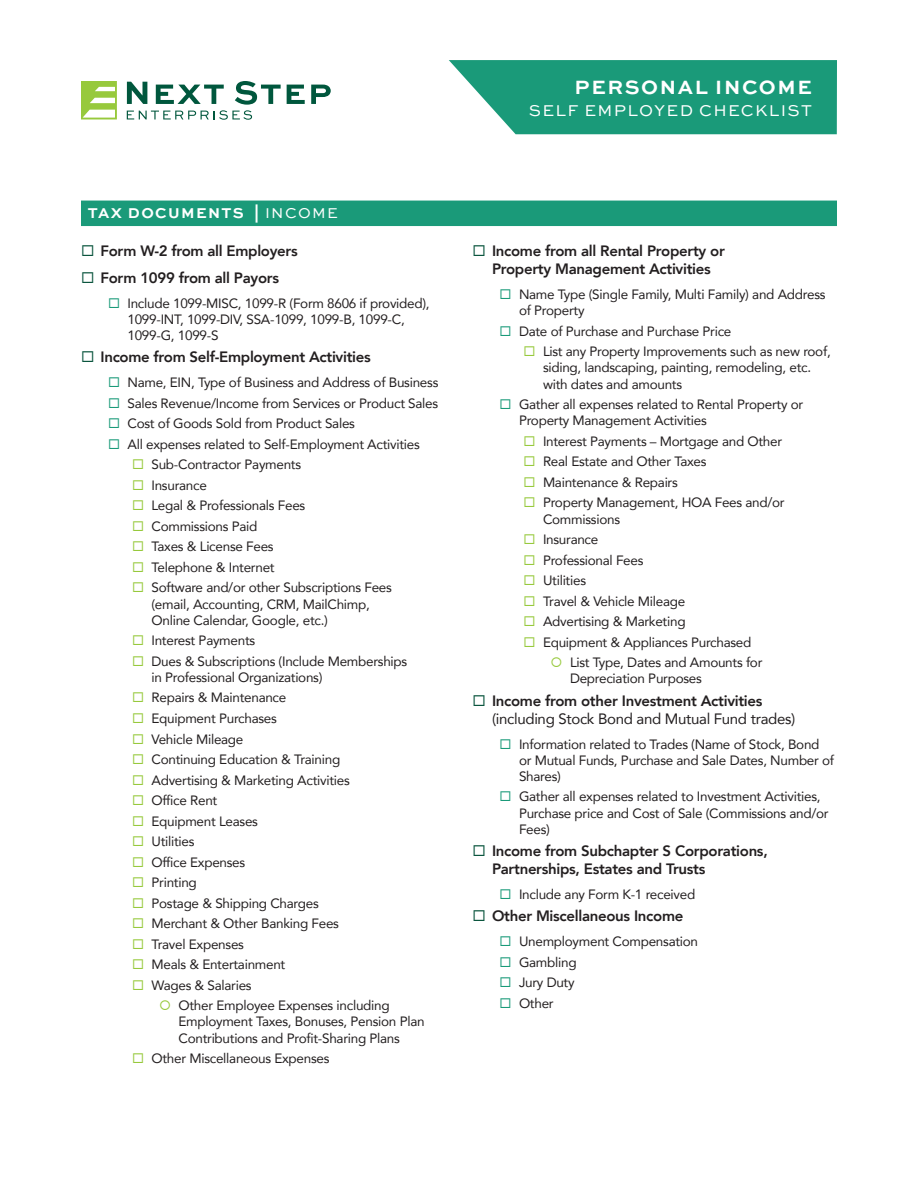
<style>
.page{position:relative;width:918px;height:1188px;background:#fff}
.page>*{position:absolute;margin:0;border:0;box-sizing:border-box;transform-origin:0 0}
.t1{font:700 20.25px "Sweet Sans";letter-spacing:.08em;color:#fff}
.t2{font:16.5px "Sweet Sans";letter-spacing:.08em;color:#fff}
.t3{font:800 15px/18px "Avenir";letter-spacing:-.02em;color:#231f20}
.t4{font:15px/18px "Avenir";letter-spacing:-.02em;color:#231f20}
.Main_Category{font:700 15px "Sweet Sans";letter-spacing:.09em;color:#fff}
.t5{font:13.5px/16.2px "Avenir";letter-spacing:-.02em;color:#231f20}
.s1{font-weight:400}
.s2{font-weight:800}
</style>
<div class="page">
<svg style="left:81px;top:81px;width:36px;height:38px"></svg>
<svg style="left:287px;top:85px;width:18px;height:19px"></svg>
<svg style="left:311px;top:85px;width:20px;height:19px"></svg>
<svg style="left:127px;top:81px;width:154px;height:39px"></svg>
<div style="left:81px;top:201px;width:756px;height:25px;background:#1a9a79"></div>
<svg style="left:449px;top:60px;width:388px;height:74px;background:#2da284"></svg>
<p class="Main_Category" style="left:88px;top:204px;width:252px">TAX DOCUMENTS | <span class="s1">INCOME</span></p>
<p class="t3" style="left:100px;top:242px;width:199px">Form W-2 from all Employers</p>
<p class="t3" style="left:100px;top:269px;width:180px">Form 1099 from all Payors</p>
<p class="t5" style="left:128px;top:294px;width:304px">Include 1099-MISC, 1099-R (Form 8606 if provided),<br>1099-INT, 1099-DIV, SSA-1099, 1099-B, 1099-C,<br>1099-G, 1099-S</p>
<p class="t3" style="left:100px;top:348px;width:272px">Income from Self-Employment Activities</p>
<p class="t5" style="left:128px;top:374px;width:312px">Name, EIN, Type of Business and Address of Business</p>
<p class="t5" style="left:128px;top:394px;width:312px">Sales Revenue/Income from Services or Product Sales</p>
<p class="t5" style="left:128px;top:415px;width:229px">Cost of Goods Sold from Product Sales</p>
<p class="t5" style="left:128px;top:436px;width:294px">All expenses related to Self-Employment Activities</p>
<p class="t5" style="left:152px;top:456px;width:151px">Sub-Contractor Payments</p>
<p class="t5" style="left:152px;top:477px;width:57px">Insurance</p>
<p class="t5" style="left:152px;top:497px;width:155px">Legal &amp; Professionals Fees</p>
<p class="t5" style="left:152px;top:518px;width:107px">Commissions Paid</p>
<p class="t5" style="left:152px;top:538px;width:124px">Taxes &amp; License Fees</p>
<p class="t5" style="left:152px;top:559px;width:125px">Telephone &amp; Internet</p>
<p class="t5" style="left:152px;top:579px;width:242px">Software and/or other Subscriptions Fees (email, Accounting, CRM, MailChimp,<br>Online Calendar, Google, etc.)</p>
<p class="t5" style="left:152px;top:632px;width:105px">Interest Payments</p>
<p class="t5" style="left:152px;top:653px;width:257px">Dues &amp; Subscriptions (Include Memberships in Professional Organizations)</p>
<p class="t5" style="left:152px;top:689px;width:136px">Repairs &amp; Maintenance</p>
<p class="t5" style="left:152px;top:710px;width:127px">Equipment Purchases</p>
<p class="t5" style="left:152px;top:730px;width:93px">Vehicle Mileage</p>
<p class="t5" style="left:152px;top:751px;width:190px">Continuing Education &amp; Training</p>
<p class="t5" style="left:152px;top:771px;width:200px">Advertising &amp; Marketing Activities</p>
<p class="t5" style="left:152px;top:792px;width:67px">Office Rent</p>
<p class="t5" style="left:152px;top:812px;width:108px">Equipment Leases</p>
<p class="t5" style="left:152px;top:833px;width:45px">Utilities</p>
<p class="t5" style="left:152px;top:853px;width:95px">Office Expenses</p>
<p class="t5" style="left:152px;top:874px;width:47px">Printing</p>
<p class="t5" style="left:152px;top:895px;width:169px">Postage &amp; Shipping Charges</p>
<p class="t5" style="left:152px;top:915px;width:189px">Merchant &amp; Other Banking Fees</p>
<p class="t5" style="left:152px;top:936px;width:94px">Travel Expenses</p>
<p class="t5" style="left:152px;top:956px;width:135px">Meals &amp; Entertainment</p>
<p class="t5" style="left:152px;top:977px;width:102px">Wages &amp; Salaries</p>
<p class="t5" style="left:178px;top:997px;width:248px">Other Employee Expenses including<br>Employment Taxes, Bonuses, Pension Plan<br>Contributions and Profit-Sharing Plans</p>
<p class="t5" style="left:152px;top:1050px;width:180px">Other Miscellaneous Expenses</p>
<p class="t1" style="left:575px;top:75px;width:239px">PERSONAL INCOME</p>
<p class="t2" style="left:529px;top:101px;width:285px">SELF EMPLOYED CHECKLIST</p>
<p class="t3" style="left:492px;top:242px;width:234px">Income from all Rental Property or<br>Property Management Activities</p>
<p class="t5" style="left:519px;top:286px;width:308px">Name Type (Single Family, Multi Family) and Address of Property</p>
<p class="t5" style="left:519px;top:322px;width:214px">Date of Purchase and Purchase Price</p>
<p class="t5" style="left:543px;top:343px;width:289px">List any Property Improvements such as new roof, siding, landscaping, painting, remodeling, etc. with dates and amounts</p>
<p class="t5" style="left:519px;top:396px;width:286px">Gather all expenses related to Rental Property or<br>Property Management Activities</p>
<p class="t5" style="left:543px;top:433px;width:241px">Interest Payments – Mortgage and Other</p>
<p class="t5" style="left:543px;top:453px;width:165px">Real Estate and Other Taxes</p>
<p class="t5" style="left:543px;top:474px;width:136px">Maintenance &amp; Repairs</p>
<p class="t5" style="left:543px;top:494px;width:243px">Property Management, HOA Fees and/or<br>Commissions</p>
<p class="t5" style="left:543px;top:531px;width:57px">Insurance</p>
<p class="t5" style="left:543px;top:551px;width:102px">Professional Fees</p>
<p class="t5" style="left:543px;top:572px;width:45px">Utilities</p>
<p class="t5" style="left:543px;top:592px;width:144px">Travel &amp; Vehicle Mileage</p>
<p class="t5" style="left:543px;top:613px;width:144px">Advertising &amp; Marketing</p>
<p class="t5" style="left:543px;top:634px;width:210px">Equipment &amp; Appliances Purchased</p>
<p class="t5" style="left:570px;top:654px;width:194px">List Type, Dates and Amounts for<br>Depreciation Purposes</p>
<p class="t4" style="left:492px;top:691px;width:305px"><span class="s2">Income from other Investment Activities </span>(including Stock Bond and Mutual Fund trades)</p>
<p class="t5" style="left:519px;top:735px;width:317px">Information related to Trades (Name of Stock, Bond or Mutual Funds, Purchase and Sale Dates, Number of<br>Shares)</p>
<p class="t5" style="left:519px;top:788px;width:311px">Gather all expenses related to Investment Activities,<br>Purchase price and Cost of Sale (Commissions and/or<br>Fees)</p>
<p class="t3" style="left:492px;top:842px;width:277px">Income from Subchapter S Corporations,<br>Partnerships, Estates and Trusts</p>
<p class="t5" style="left:519px;top:886px;width:178px">Include any Form K-1 received</p>
<p class="t3" style="left:492px;top:907px;width:193px">Other Miscellaneous Income</p>
<p class="t5" style="left:519px;top:933px;width:181px">Unemployment Compensation</p>
<p class="t5" style="left:519px;top:954px;width:59px">Gambling</p>
<p class="t5" style="left:519px;top:974px;width:57px">Jury Duty</p>
<p class="t5" style="left:519px;top:995px;width:36px">Other</p>
</div>
